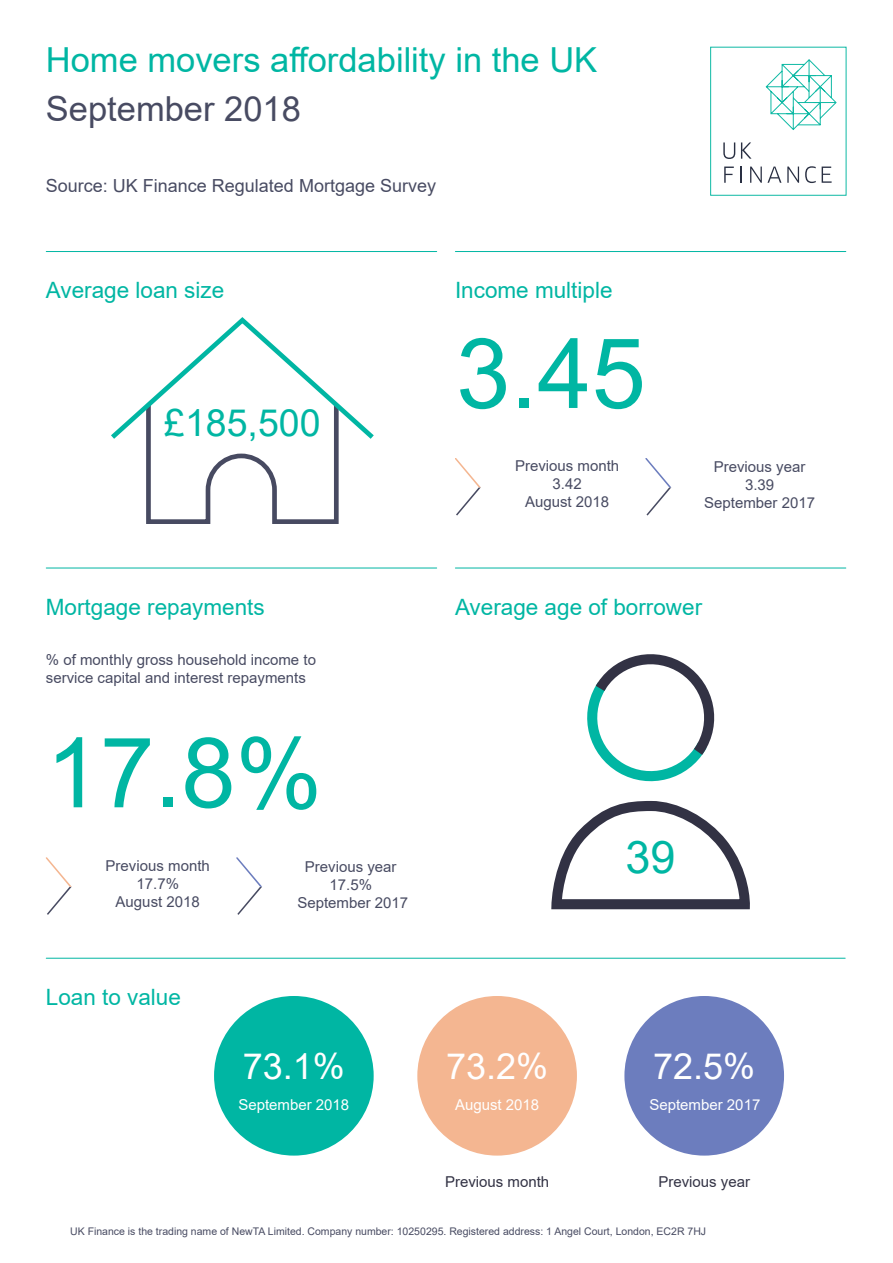
<style>
.page{position:relative;width:893px;height:1263px;background:#fff}
.page>*{position:absolute;margin:0;border:0;box-sizing:border-box;transform-origin:0 0}
.t1{font:97.5px "Arial";color:#00b6a3}
.t2{font:45px "Arial";color:#00b6a3}
.t3{font:37.5px "Arial";color:#00b6a3}
.t4{font:36px "Arial";color:#fff}
.t5{font:34.5px/49.5px "Arial";color:#00b6a3}
.t6{font:22.5px "Arial";color:#00b6a3}
.t7{font:18px "Arial";color:#484b62}
.t8{font:15px/18px "Arial";color:#484b62;text-align:center}
.t9{font:15px "Arial";color:#fff}
.t10{font:15px "Arial";color:#323244}
.t11{font:15px "Arial";color:#333345}
.t12{font:10.5px "Arial";color:#484b62}
.s1{color:#484b62}
</style>
<div class="page">
<svg style="left:551px;top:654px;width:199px;height:255px"></svg>
<svg style="left:111px;top:317px;width:263px;height:207px"></svg>
<div style="left:710px;top:47px;width:136px;height:149px;border:1px solid #0eb9a4"></div>
<svg style="left:724px;top:167px;width:10px;height:16px"></svg>
<svg style="left:741px;top:167px;width:1px;height:16px"></svg>
<svg style="left:750px;top:167px;width:31px;height:16px"></svg>
<svg style="left:787px;top:167px;width:12px;height:16px"></svg>
<svg style="left:805px;top:166px;width:11px;height:17px"></svg>
<svg style="left:822px;top:167px;width:10px;height:16px"></svg>
<svg style="left:723px;top:142px;width:12px;height:17px"></svg>
<svg style="left:741px;top:142px;width:10px;height:17px"></svg>
<svg style="left:765px;top:59px;width:72px;height:71px"></svg>
<hr style="left:46px;top:958px;width:799px;height:1px;background:#00b6a3">
<div style="left:214px;top:996px;width:160px;height:159px;background:#00b6a3;border-radius:50%"></div>
<div style="left:417px;top:996px;width:160px;height:159px;background:#f4b691;border-radius:50%"></div>
<div style="left:624px;top:996px;width:160px;height:159px;background:#6c7dbe;border-radius:50%"></div>
<svg style="left:455px;top:458px;width:26px;height:57px"></svg>
<svg style="left:645px;top:458px;width:26px;height:57px"></svg>
<hr style="left:46px;top:568px;width:391px;height:1px;background:#00b6a3">
<hr style="left:455px;top:568px;width:391px;height:1px;background:#00b6a3">
<hr style="left:46px;top:251px;width:391px;height:1px;background:#00b6a3">
<hr style="left:455px;top:251px;width:391px;height:1px;background:#00b6a3">
<svg style="left:46px;top:857px;width:26px;height:58px"></svg>
<svg style="left:236px;top:857px;width:26px;height:58px"></svg>
<p class="t5" style="left:46px;top:35px;width:553px">Home movers affordability in the UK<br><span class="s1">September 2018</span></p>
<p class="t7" style="left:46px;top:173px;width:392px">Source: UK Finance Regulated Mortgage Survey</p>
<p class="t6" style="left:46px;top:275px;width:180px">Average loan size</p>
<p class="t6" style="left:455px;top:275px;width:159px">Income multiple</p>
<p class="t1" style="left:456px;top:307px;width:191px">3.45</p>
<p class="t3" style="left:164px;top:397px;width:158px">£185,500</p>
<p class="t8" style="left:515px;top:457px;width:106px">Previous month<br>3.42</p>
<p class="t8" style="left:525px;top:493px;width:86px">August 2018</p>
<p class="t8" style="left:714px;top:458px;width:93px">Previous year</p>
<p class="t8" style="left:745px;top:476px;width:31px">3.39</p>
<p class="t8" style="left:704px;top:494px;width:112px">September 2017</p>
<p class="t6" style="left:46px;top:591px;width:220px">Mortgage repayments</p>
<p class="t8" style="left:46px;top:650px;width:272px;text-align:left">% of monthly gross household income to service capital and interest repayments</p>
<p class="t1" style="left:46px;top:706px;width:278px">17.8%</p>
<p class="t8" style="left:106px;top:856px;width:106px">Previous month<br>17.7%</p>
<p class="t8" style="left:116px;top:892px;width:86px">August 2018</p>
<p class="t8" style="left:305px;top:857px;width:93px">Previous year</p>
<p class="t8" style="left:329px;top:875px;width:44px">17.5%</p>
<p class="t8" style="left:297px;top:893px;width:112px">September 2017</p>
<p class="t6" style="left:46px;top:981px;width:137px">Loan to value</p>
<p class="t4" style="left:243px;top:1042px;width:104px">73.1%</p>
<p class="t9" style="left:238px;top:1095px;width:112px">September 2018</p>
<p class="t6" style="left:455px;top:591px;width:249px">Average age of borrower</p>
<p class="t2" style="left:626px;top:826px;width:52px">39</p>
<p class="t4" style="left:446px;top:1042px;width:104px">73.2%</p>
<p class="t4" style="left:653px;top:1042px;width:104px">72.5%</p>
<p class="t9" style="left:455px;top:1095px;width:86px">August 2018</p>
<p class="t9" style="left:649px;top:1095px;width:112px">September 2017</p>
<p class="t10" style="left:445px;top:1171px;width:106px">Previous month</p>
<p class="t11" style="left:658px;top:1171px;width:93px">Previous year</p>
<p class="t12" style="left:70px;top:1224px;width:637px">UK Finance is the trading name of NewTA Limited. Company number: 10250295. Registered address: 1 Angel Court, London, EC2R 7HJ</p>
</div>
